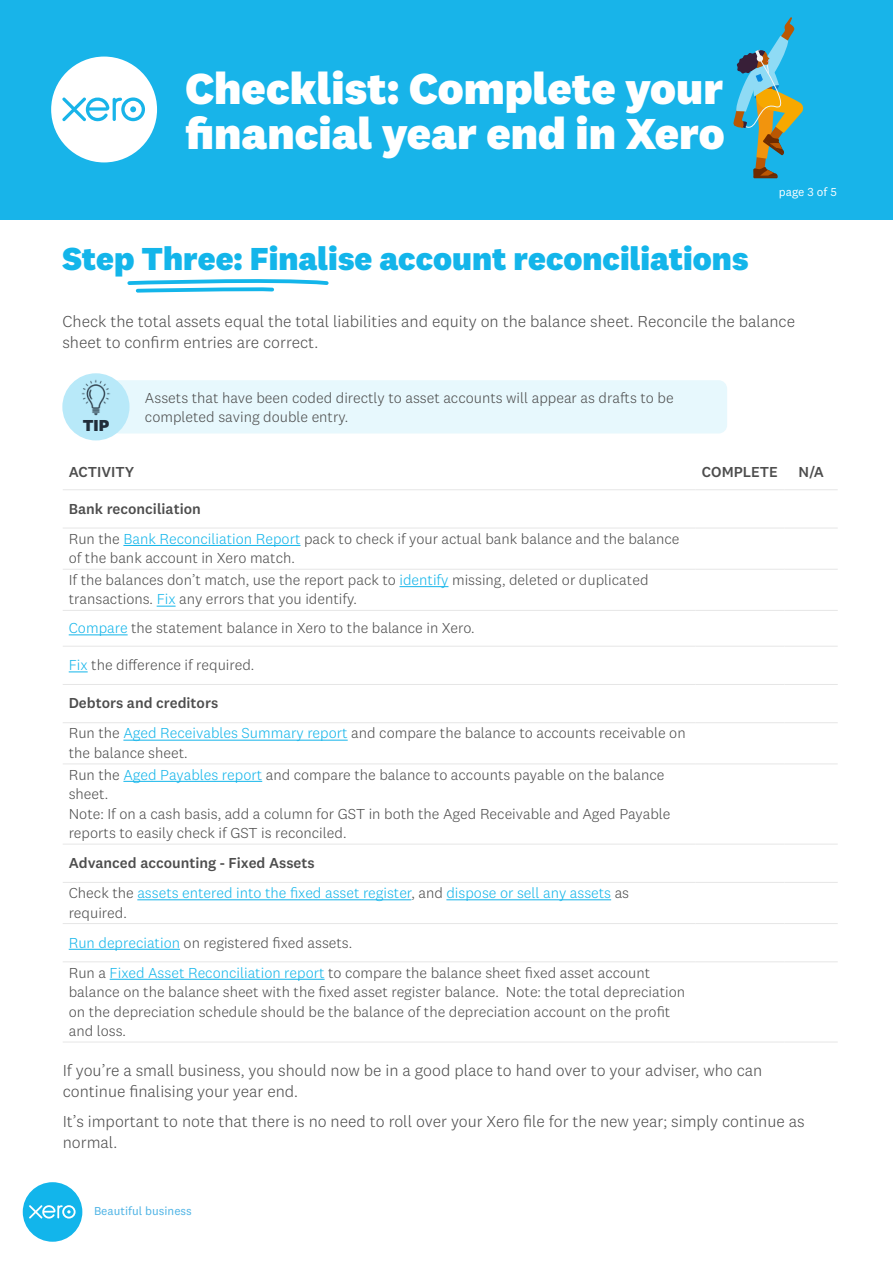
<style>
.page{position:relative;width:893px;height:1263px;background:#fff}
.page>*{position:absolute;margin:0;border:0;box-sizing:border-box;transform-origin:0 0}
.t1{font:800 45px/45px "National 2";color:#fff}
.t2{font:800 33px "National 2";color:#13b5ea}
.t3{font:300 16.5px/21px "National 2";color:#4d4d4d}
.t4{font:800 16.5px "National 2";color:#212d3a}
.t5{font:300 15px/19.5px "National 2";color:#4d4d4d}
.t6{font:300 15px/30px "National 2";color:#13b5ea}
.t7{font:500 15px "National 2";color:#4d4d4d}
.t8{font:12px "National 2";color:#4db3e5}
.t9{font:12px "National 2";color:#fff}
.s1{font-weight:500}
.s2{color:#13b5ea}
.s3{font-weight:500;color:#4d4d4d}
.s4{color:#4d4d4d}
</style>
<div class="page">
<svg style="left:23px;top:1182px;width:59px;height:60px"></svg>
<div style="left:0;top:0;width:893px;height:219px;background:#18b4e9"></div>
<svg style="left:51px;top:57px;width:106px;height:105px"></svg>
<svg style="left:733px;top:17px;width:71px;height:161px"></svg>
<hr style="left:63px;top:489px;width:632px;height:1px;background:#e6e6e6">
<hr style="left:695px;top:489px;width:90px;height:1px;background:#e6e6e6">
<hr style="left:785px;top:489px;width:53px;height:1px;background:#e6e6e6">
<hr style="left:63px;top:528px;width:632px;height:1px;background:#e6e6e6">
<hr style="left:695px;top:528px;width:90px;height:1px;background:#e6e6e6">
<hr style="left:785px;top:528px;width:53px;height:1px;background:#e6e6e6">
<hr style="left:63px;top:569px;width:632px;height:1px;background:#e6e6e6">
<hr style="left:695px;top:569px;width:90px;height:1px;background:#e6e6e6">
<hr style="left:785px;top:569px;width:53px;height:1px;background:#e6e6e6">
<hr style="left:63px;top:610px;width:632px;height:1px;background:#e6e6e6">
<hr style="left:695px;top:610px;width:90px;height:1px;background:#e6e6e6">
<hr style="left:785px;top:610px;width:53px;height:1px;background:#e6e6e6">
<hr style="left:63px;top:646px;width:632px;height:1px;background:#e6e6e6">
<hr style="left:695px;top:646px;width:90px;height:1px;background:#e6e6e6">
<hr style="left:785px;top:646px;width:53px;height:1px;background:#e6e6e6">
<hr style="left:63px;top:684px;width:632px;height:1px;background:#e6e6e6">
<hr style="left:695px;top:684px;width:90px;height:1px;background:#e6e6e6">
<hr style="left:785px;top:684px;width:53px;height:1px;background:#e6e6e6">
<hr style="left:63px;top:722px;width:632px;height:1px;background:#e6e6e6">
<hr style="left:695px;top:722px;width:90px;height:1px;background:#e6e6e6">
<hr style="left:785px;top:722px;width:53px;height:1px;background:#e6e6e6">
<hr style="left:63px;top:764px;width:632px;height:1px;background:#e6e6e6">
<hr style="left:695px;top:764px;width:90px;height:1px;background:#e6e6e6">
<hr style="left:785px;top:764px;width:53px;height:1px;background:#e6e6e6">
<hr style="left:63px;top:844px;width:632px;height:1px;background:#e6e6e6">
<hr style="left:695px;top:844px;width:90px;height:1px;background:#e6e6e6">
<hr style="left:785px;top:844px;width:53px;height:1px;background:#e6e6e6">
<hr style="left:63px;top:882px;width:632px;height:1px;background:#e6e6e6">
<hr style="left:695px;top:882px;width:90px;height:1px;background:#e6e6e6">
<hr style="left:785px;top:882px;width:53px;height:1px;background:#e6e6e6">
<hr style="left:63px;top:923px;width:632px;height:1px;background:#e6e6e6">
<hr style="left:695px;top:923px;width:90px;height:1px;background:#e6e6e6">
<hr style="left:785px;top:923px;width:53px;height:1px;background:#e6e6e6">
<hr style="left:63px;top:961px;width:632px;height:1px;background:#e6e6e6">
<hr style="left:695px;top:961px;width:90px;height:1px;background:#e6e6e6">
<hr style="left:785px;top:961px;width:53px;height:1px;background:#e6e6e6">
<hr style="left:63px;top:1042px;width:632px;height:1px;background:#e6e6e6">
<hr style="left:695px;top:1042px;width:90px;height:1px;background:#e6e6e6">
<hr style="left:785px;top:1042px;width:53px;height:1px;background:#e6e6e6">
<hr style="left:123px;top:545px;width:178px;height:1px;background:#13b5ea">
<hr style="left:399px;top:586px;width:49px;height:1px;background:#13b5ea">
<svg style="left:157px;top:606px;width:19px;height:1px"></svg>
<hr style="left:69px;top:634px;width:59px;height:1px;background:#13b5ea">
<svg style="left:69px;top:672px;width:19px;height:1px"></svg>
<hr style="left:123px;top:740px;width:225px;height:1px;background:#13b5ea">
<hr style="left:123px;top:781px;width:139px;height:1px;background:#13b5ea">
<hr style="left:137px;top:899px;width:274px;height:1px;background:#13b5ea">
<hr style="left:446px;top:899px;width:165px;height:1px;background:#13b5ea">
<hr style="left:69px;top:949px;width:111px;height:1px;background:#13b5ea">
<hr style="left:110px;top:979px;width:215px;height:1px;background:#13b5ea">
<svg style="left:127px;top:279px;width:202px;height:14px"></svg>
<div style="left:111px;top:380px;width:616px;height:53px;background:#e7f8fd;border-radius:9px"></div>
<div style="left:62px;top:373px;width:68px;height:67px;background:#b8e9f9;border-radius:50%"></div>
<img style="left:81px;top:379px;width:29px;height:37px">
<h1 class="t1" style="left:185px;top:66px;width:541px">Checklist: Complete your financial year end in Xero</h1>
<p class="t9" style="left:779px;top:185px;width:60px">page 3 of 5</p>
<h2 class="t2" style="left:62px;top:238px;width:688px">Step Three: Finalise account reconciliations</h2>
<p class="t3" style="left:62px;top:310px;width:734px">Check the total assets equal the total liabilities and equity on the balance sheet. Reconcile the balance sheet to confirm entries are correct.</p>
<p class="t4" style="left:83px;top:415px;width:28px">TIP</p>
<p class="t5" style="left:145px;top:388px;width:530px">Assets that have been coded directly to asset accounts will appear as drafts to be completed saving double entry.</p>
<p class="t7" style="left:69px;top:463px;width:67px">ACTIVITY</p>
<p class="t7" style="left:702px;top:463px;width:78px">COMPLETE</p>
<p class="t7" style="left:798px;top:463px;width:27px">N/A</p>
<p class="t5" style="left:69px;top:493px;width:612px;line-height:30px"><span class="s1">Bank reconciliation<br></span>Run the <span class="s2">Bank Reconciliation Report</span> pack to check if your actual bank balance and the balance</p>
<p class="t5" style="left:69px;top:547px;width:581px;line-height:21.8px">of the bank account in Xero match.<br>If the balances don’t match, use the report pack to <span class="s2">identify</span> missing, deleted or duplicated</p>
<p class="t5" style="left:69px;top:585px;width:407px;line-height:28.8px">transactions. <span class="s2">Fix</span> any errors that you identify.<br><span class="s2">Compare</span> the statement balance in Xero to the balance in Xero.</p>
<p class="t5" style="left:69px;top:655px;width:187px"><span class="s2">Fix</span> the difference if required.</p>
<p class="t5" style="left:69px;top:688px;width:618px;line-height:30px"><span class="s1">Debtors and creditors<br></span>Run the <span class="s2">Aged Receivables Summary report</span> and compare the balance to accounts receivable on</p>
<p class="t5" style="left:69px;top:742px;width:597px;line-height:21.8px">the balance sheet.<br>Run the <span class="s2">Aged Payables report</span> and compare the balance to accounts payable on the balance</p>
<p class="t5" style="left:69px;top:784px;width:603px">sheet.<br>Note: If on a cash basis, add a column for GST in both the Aged Receivable and Aged Payable reports to easily check if GST is reconciled.</p>
<p class="t6" style="left:69px;top:848px;width:562px"><span class="s3">Advanced accounting - Fixed Assets<br></span><span class="s4">Check the</span> assets entered into the fixed asset register<span class="s4">, and</span> dispose or sell any assets <span class="s4">as</span></p>
<p class="t5" style="left:69px;top:897px;width:583px;line-height:30px">required.<br><span class="s2">Run depreciation</span> on registered fixed assets.<br>Run a <span class="s2">Fixed Asset Reconciliation report</span> to compare the balance sheet fixed asset account</p>
<p class="t5" style="left:69px;top:982px;width:618px">balance on the balance sheet with the fixed asset register balance. Note: the total depreciation on the depreciation schedule should be the balance of the depreciation account on the profit and loss.</p>
<p class="t3" style="left:63px;top:1060px;width:701px">If you’re a small business, you should now be in a good place to hand over to your adviser, who can continue finalising your year end.</p>
<p class="t3" style="left:63px;top:1110px;width:743px">It’s important to note that there is no need to roll over your Xero file for the new year; simply continue as normal.</p>
<p class="t8" style="left:94px;top:1204px;width:99px">Beautiful business</p>
</div>
